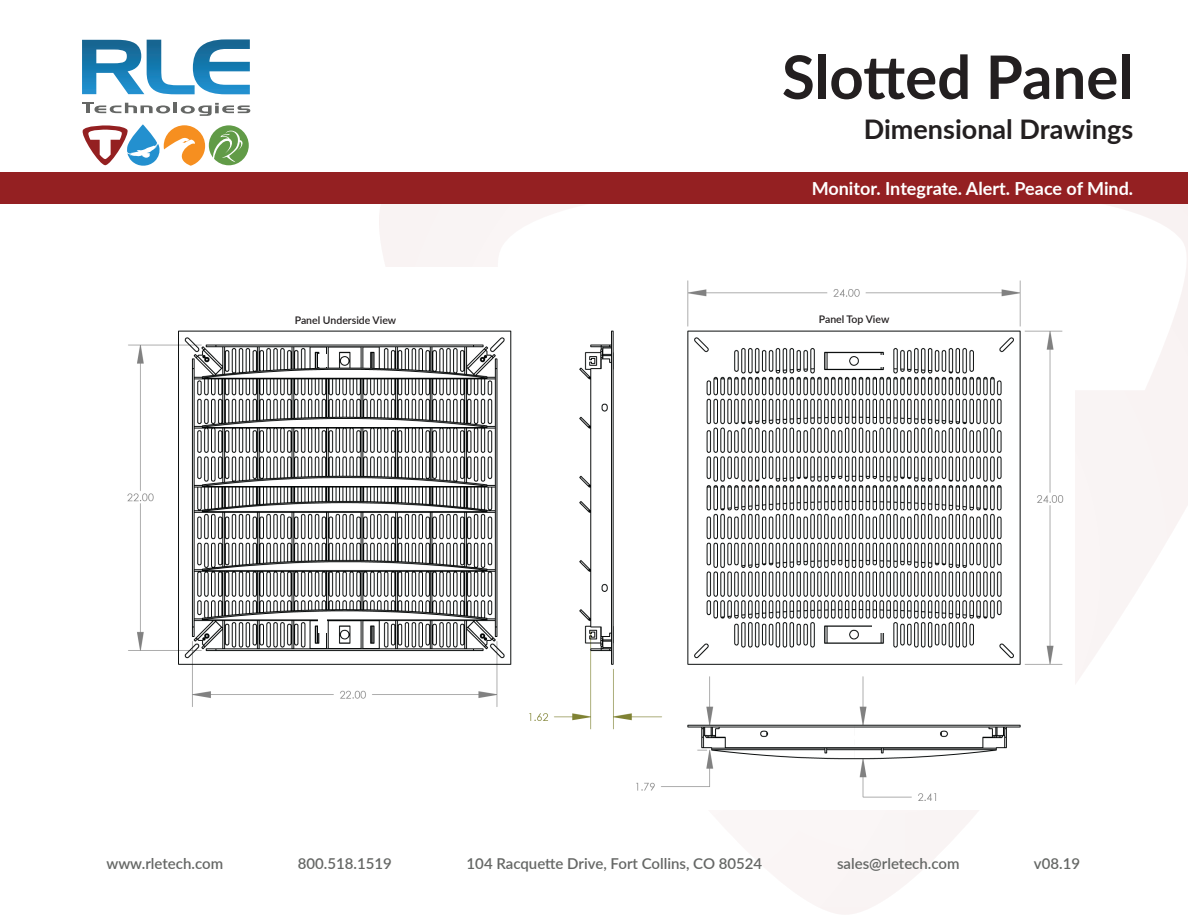
<style>
.page{position:relative;width:1188px;height:918px;background:#fff}
.page>*{position:absolute;margin:0;border:0;box-sizing:border-box;transform-origin:0 0}
.t1{font:700 60px "Lato";color:#231f20}
.t2{font:700 27px "Lato";color:#231f20}
.t3{font:700 18px "Lato";color:#fff}
.t4{font:600 15px "Lato";color:#656765}
.Part_Number{font:600 10.5px "Lato";color:#231f20}
</style>
<div class="page">
<svg style="left:82px;top:39px;width:168px;height:55px"></svg>
<svg style="left:82px;top:102px;width:168px;height:14px"></svg>
<svg style="left:82px;top:124px;width:167px;height:42px"></svg>
<div style="left:0;top:172px;width:1188px;height:31px;background:#942022"></div>
<img style="left:127px;top:280px;width:937px;height:521px">
<div style="left:112px;top:712px;width:370px;height:121px;background:#fff"></div>
<div style="left:873px;top:356px;width:15px;height:11px;background:#fff"></div>
<div style="left:872px;top:620px;width:15px;height:12px;background:#fff"></div>
<div style="left:318px;top:620px;width:9px;height:13px;background:#fff"></div>
<div style="left:318px;top:354px;width:9px;height:12px;background:#fff"></div>
<div style="left:102px;top:267px;width:390px;height:41px;background:#fff"></div>
<h1 class="t1" style="left:782px;top:33px;width:353px">Slotted Panel</h1>
<h2 class="t2" style="left:864px;top:109px;width:271px">Dimensional Drawings</h2>
<p class="t3" style="left:812px;top:175px;width:323px">Monitor. Integrate. Alert. Peace of Mind.</p>
<p class="Part_Number" style="left:295px;top:313px;width:103px">Panel Underside View</p>
<p class="Part_Number" style="left:819px;top:312px;width:72px">Panel Top View</p>
<p class="t4" style="left:106px;top:853px;width:118px">www.rletech.com</p>
<p class="t4" style="left:298px;top:853px;width:96px">800.518.1519</p>
<p class="t4" style="left:467px;top:853px;width:297px">104 Racquette Drive, Fort Collins, CO 80524</p>
<p class="t4" style="left:837px;top:853px;width:124px">sales@rletech.com</p>
<p class="t4" style="left:1034px;top:853px;width:48px">v08.19</p>
</div>
